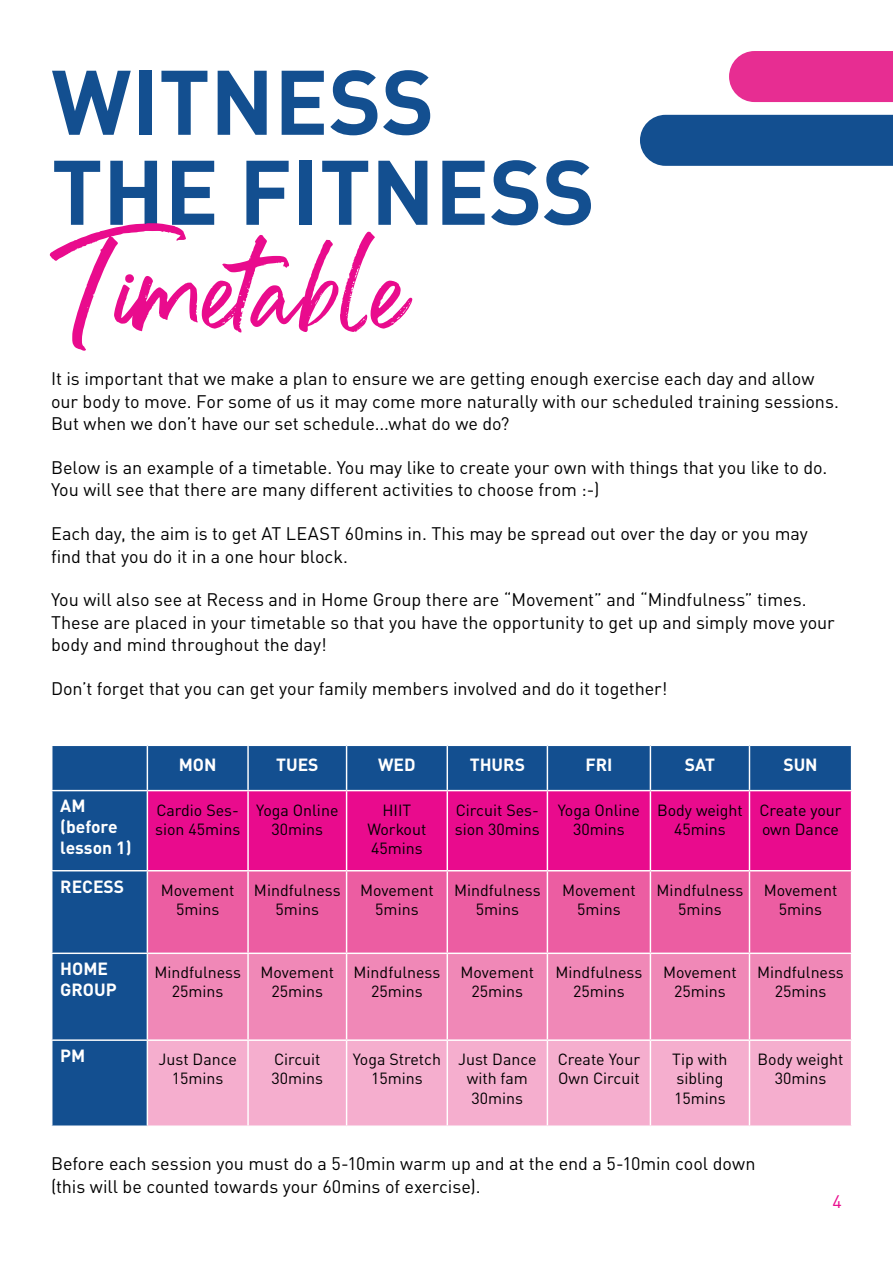
<style>
.page{position:relative;width:893px;height:1263px;background:#fff}
.page>*{position:absolute;margin:0;border:0;box-sizing:border-box;transform-origin:0 0}
.t1{font:700 90px/90px "DINOT";color:#134f90}
.t2{font:79.5px "Costa Rica";letter-spacing:-.01em;color:#e90b8d}
.t3{font:18px/22.5px "DINOT";letter-spacing:-.005em;color:#000}
.t4{font:18px "DINOT";color:#e90b8d}
.t5{font:700 17.4px/21px "DINOT";color:#fff}
.t6{font:16.05px/19.2px "DINOT";color:#000;text-align:center}
</style>
<div class="page">
<div style="left:52px;top:746px;width:799px;height:379px;background:#134f90"></div>
<div style="left:148px;top:791px;width:703px;height:79px;background:#e90b8d"></div>
<div style="left:148px;top:871px;width:703px;height:81px;background:#ec5da2"></div>
<div style="left:148px;top:954px;width:703px;height:85px;background:#f088b7"></div>
<div style="left:148px;top:1041px;width:703px;height:84px;background:#f5aece"></div>
<hr style="left:51px;top:790px;width:96px;height:1px;background:#fff">
<hr style="left:51px;top:870px;width:96px;height:1px;background:#fff">
<hr style="left:51px;top:952px;width:96px;height:2px;background:#fff">
<hr style="left:51px;top:1039px;width:96px;height:2px;background:#fff">
<hr style="left:147px;top:746px;width:1px;height:44px;background:#fff">
<hr style="left:247px;top:746px;width:2px;height:44px;background:#fff">
<hr style="left:346px;top:746px;width:1px;height:44px;background:#fff">
<hr style="left:447px;top:746px;width:1px;height:44px;background:#fff">
<hr style="left:547px;top:746px;width:1px;height:44px;background:#fff">
<hr style="left:650px;top:746px;width:1px;height:44px;background:#fff">
<hr style="left:749px;top:746px;width:1px;height:44px;background:#fff">
<hr style="left:147px;top:790px;width:101px;height:1px;background:#fff">
<hr style="left:147px;top:791px;width:1px;height:79px;background:#fff">
<hr style="left:248px;top:790px;width:99px;height:1px;background:#fff">
<hr style="left:247px;top:791px;width:2px;height:79px;background:#fff">
<hr style="left:347px;top:790px;width:100px;height:1px;background:#fff">
<hr style="left:346px;top:791px;width:1px;height:79px;background:#fff">
<hr style="left:447px;top:790px;width:100px;height:1px;background:#fff">
<hr style="left:447px;top:791px;width:1px;height:79px;background:#fff">
<hr style="left:547px;top:790px;width:103px;height:1px;background:#fff">
<hr style="left:547px;top:791px;width:1px;height:79px;background:#fff">
<hr style="left:650px;top:790px;width:99px;height:1px;background:#fff">
<hr style="left:650px;top:791px;width:1px;height:79px;background:#fff">
<hr style="left:749px;top:790px;width:103px;height:1px;background:#fff">
<hr style="left:749px;top:791px;width:1px;height:79px;background:#fff">
<hr style="left:147px;top:870px;width:101px;height:1px;background:#fff">
<hr style="left:147px;top:871px;width:1px;height:81px;background:#fff">
<hr style="left:248px;top:870px;width:99px;height:1px;background:#fff">
<hr style="left:247px;top:871px;width:2px;height:81px;background:#fff">
<hr style="left:347px;top:870px;width:100px;height:1px;background:#fff">
<hr style="left:346px;top:871px;width:1px;height:81px;background:#fff">
<hr style="left:447px;top:870px;width:100px;height:1px;background:#fff">
<hr style="left:447px;top:871px;width:1px;height:81px;background:#fff">
<hr style="left:547px;top:870px;width:103px;height:1px;background:#fff">
<hr style="left:547px;top:871px;width:1px;height:81px;background:#fff">
<hr style="left:650px;top:870px;width:99px;height:1px;background:#fff">
<hr style="left:650px;top:871px;width:1px;height:81px;background:#fff">
<hr style="left:749px;top:870px;width:103px;height:1px;background:#fff">
<hr style="left:749px;top:871px;width:1px;height:81px;background:#fff">
<hr style="left:147px;top:952px;width:101px;height:2px;background:#fff">
<hr style="left:147px;top:954px;width:1px;height:85px;background:#fff">
<hr style="left:248px;top:952px;width:99px;height:2px;background:#fff">
<hr style="left:247px;top:954px;width:2px;height:85px;background:#fff">
<hr style="left:347px;top:952px;width:100px;height:2px;background:#fff">
<hr style="left:346px;top:954px;width:1px;height:85px;background:#fff">
<hr style="left:447px;top:952px;width:100px;height:2px;background:#fff">
<hr style="left:447px;top:954px;width:1px;height:85px;background:#fff">
<hr style="left:547px;top:952px;width:103px;height:2px;background:#fff">
<hr style="left:547px;top:954px;width:1px;height:85px;background:#fff">
<hr style="left:650px;top:952px;width:99px;height:2px;background:#fff">
<hr style="left:650px;top:954px;width:1px;height:85px;background:#fff">
<hr style="left:749px;top:952px;width:103px;height:2px;background:#fff">
<hr style="left:749px;top:954px;width:1px;height:85px;background:#fff">
<hr style="left:147px;top:1039px;width:101px;height:2px;background:#fff">
<hr style="left:147px;top:1041px;width:1px;height:84px;background:#fff">
<hr style="left:248px;top:1039px;width:99px;height:2px;background:#fff">
<hr style="left:247px;top:1041px;width:2px;height:84px;background:#fff">
<hr style="left:347px;top:1039px;width:100px;height:2px;background:#fff">
<hr style="left:346px;top:1041px;width:1px;height:84px;background:#fff">
<hr style="left:447px;top:1039px;width:100px;height:2px;background:#fff">
<hr style="left:447px;top:1041px;width:1px;height:84px;background:#fff">
<hr style="left:547px;top:1039px;width:103px;height:2px;background:#fff">
<hr style="left:547px;top:1041px;width:1px;height:84px;background:#fff">
<hr style="left:650px;top:1039px;width:99px;height:2px;background:#fff">
<hr style="left:650px;top:1041px;width:1px;height:84px;background:#fff">
<hr style="left:749px;top:1039px;width:103px;height:2px;background:#fff">
<hr style="left:749px;top:1041px;width:1px;height:84px;background:#fff">
<div style="left:729px;top:51px;width:164px;height:51px;background:#e72d92"></div>
<div style="left:640px;top:115px;width:253px;height:51px;background:#134f90"></div>
<h1 class="t1" style="left:51px;top:55px;width:545px">WITNESS<br>THE FITNESS</h1>
<h2 class="t2" style="left:51px;top:270px;width:359px">Timetable</h2>
<p class="t3" style="left:51px;top:367px;width:789px">It is important that we make a plan to ensure we are getting enough exercise each day and allow our body to move. For some of us it may come more naturally with our scheduled training sessions.<br>But when we don’t have our set schedule...what do we do?</p>
<p class="t3" style="left:51px;top:456px;width:778px">Below is an example of a timetable. You may like to create your own with things that you like to do.<br>You will see that there are many different activities to choose from :-)</p>
<p class="t3" style="left:51px;top:522px;width:758px">Each day, the aim is to get AT LEAST 60mins in. This may be spread out over the day or you may find that you do it in a one hour block.</p>
<p class="t3" style="left:51px;top:588px;width:785px">You will also see at Recess and in Home Group there are “Movement” and “Mindfulness” times.<br>These are placed in your timetable so that you have the opportunity to get up and simply move your body and mind throughout the day!</p>
<p class="t3" style="left:51px;top:677px;width:618px">Don’t forget that you can get your family members involved and do it together!</p>
<p class="t5" style="left:179px;top:754px;width:39px">MON</p>
<p class="t5" style="left:276px;top:754px;width:44px">TUES</p>
<p class="t5" style="left:378px;top:754px;width:39px">WED</p>
<p class="t5" style="left:470px;top:754px;width:57px">THURS</p>
<p class="t5" style="left:585px;top:754px;width:29px">FRI</p>
<p class="t5" style="left:685px;top:754px;width:32px">SAT</p>
<p class="t5" style="left:783px;top:754px;width:36px">SUN</p>
<p class="t5" style="left:60px;top:795px;width:73px">AM (before lesson 1)</p>
<p class="t6" style="left:155px;top:800px;width:87px;text-align:left">Cardio Ses&shy;sion 45mins</p>
<p class="t6" style="left:256px;top:800px;width:84px">Yoga Online<br>30mins</p>
<p class="t6" style="left:367px;top:800px;width:60px">HIIT<br>Workout<br>45mins</p>
<p class="t6" style="left:455px;top:800px;width:87px;text-align:left">Circuit Ses&shy;sion 30mins</p>
<p class="t6" style="left:558px;top:800px;width:84px">Yoga Online<br>30mins</p>
<p class="t6" style="left:657px;top:800px;width:87px">Body weight<br>45mins</p>
<p class="t6" style="left:759px;top:800px;width:84px;text-align:left">Create your own Dance</p>
<p class="t5" style="left:60px;top:875px;width:65px">RECESS</p>
<p class="t6" style="left:161px;top:880px;width:75px">Movement<br>5mins</p>
<p class="t6" style="left:254px;top:880px;width:88px">Mindfulness<br>5mins</p>
<p class="t6" style="left:360px;top:880px;width:75px">Movement<br>5mins</p>
<p class="t6" style="left:454px;top:880px;width:88px">Mindfulness<br>5mins</p>
<p class="t6" style="left:562px;top:880px;width:75px">Movement<br>5mins</p>
<p class="t6" style="left:657px;top:880px;width:88px">Mindfulness<br>5mins</p>
<p class="t6" style="left:764px;top:880px;width:75px">Movement<br>5mins</p>
<p class="t5" style="left:60px;top:958px;width:58px">HOME<br>GROUP</p>
<p class="t6" style="left:154px;top:962px;width:88px">Mindfulness<br>25mins</p>
<p class="t6" style="left:260px;top:962px;width:75px">Movement<br>25mins</p>
<p class="t6" style="left:354px;top:962px;width:88px">Mindfulness<br>25mins</p>
<p class="t6" style="left:460px;top:962px;width:75px">Movement<br>25mins</p>
<p class="t6" style="left:556px;top:962px;width:88px">Mindfulness<br>25mins</p>
<p class="t6" style="left:663px;top:962px;width:75px">Movement<br>25mins</p>
<p class="t6" style="left:757px;top:962px;width:88px">Mindfulness<br>25mins</p>
<p class="t5" style="left:60px;top:1045px;width:27px">PM</p>
<p class="t6" style="left:159px;top:1049px;width:80px">Just Dance<br>15mins</p>
<p class="t6" style="left:271px;top:1049px;width:53px;text-align:left">Circuit<br>30mins</p>
<p class="t6" style="left:353px;top:1049px;width:90px">Yoga Stretch<br>15mins</p>
<p class="t6" style="left:458px;top:1049px;width:80px">Just Dance with fam<br>30mins</p>
<p class="t6" style="left:558px;top:1049px;width:84px;text-align:left">Create Your<br>Own Circuit</p>
<p class="t6" style="left:672px;top:1049px;width:57px;text-align:left">Tip with sibling<br>15mins</p>
<p class="t6" style="left:758px;top:1049px;width:87px">Body weight<br>30mins</p>
<p class="t3" style="left:51px;top:1152px;width:706px">Before each session you must do a 5-10min warm up and at the end a 5-10min cool down (this will be counted towards your 60mins of exercise).</p>
<p class="t4" style="left:832px;top:1190px;width:11px">4</p>
</div>
